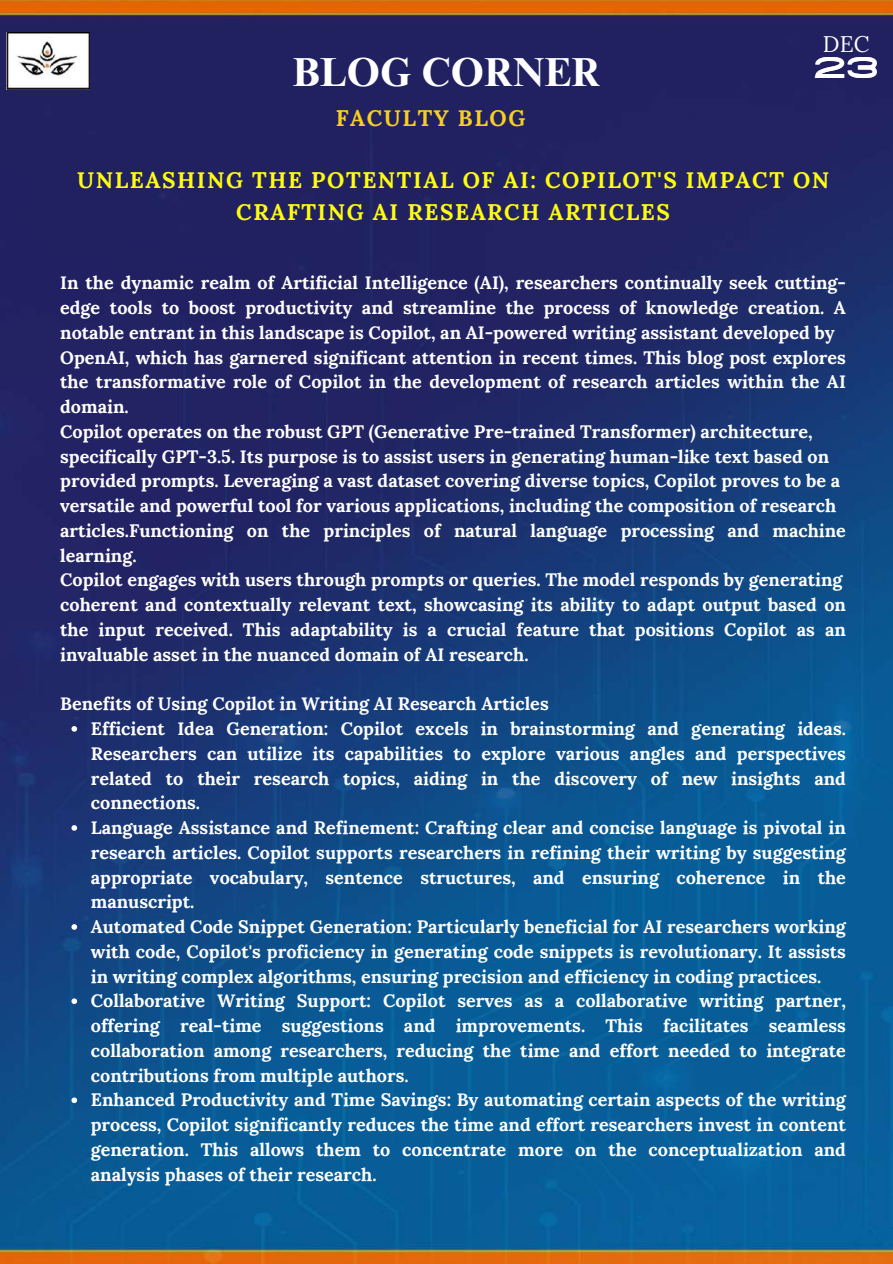
<style>
.page{position:relative;width:893px;height:1264px;background:#fff}
.page>*{position:absolute;margin:0;border:0;box-sizing:border-box;transform-origin:0 0}
.t1{font:700 40.5px "Times NRMT Pro";color:#fff}
.t2{font:30px "High Cruiser";color:#fff}
.t3{font:700 22.5px/31.5px "Lora";letter-spacing:.07em;color:#fffd0d;text-align:center}
.t4{font:700 22.5px "Lora";letter-spacing:.07em;color:#f8cf1f}
.t5{font:22.5px "Lora";color:#fff}
.t6{font:700 18px/24.8px "Lora";color:#fff}
</style>
<div class="page">
<img style="left:0;top:0;width:892px;height:1263px">
<img style="left:6px;top:32px;width:84px;height:57px">
<svg style="left:71px;top:726px;width:6px;height:5px"></svg>
<svg style="left:71px;top:825px;width:6px;height:5px"></svg>
<svg style="left:71px;top:924px;width:6px;height:5px"></svg>
<svg style="left:71px;top:998px;width:6px;height:6px"></svg>
<svg style="left:71px;top:1097px;width:6px;height:6px"></svg>
<h1 class="t1" style="left:293px;top:56px;width:309px">BLOG CORNER</h1>
<p class="t4" style="left:335px;top:104px;width:191px">FACULTY BLOG</p>
<p class="t5" style="left:822px;top:30px;width:48px">DEC</p>
<h2 class="t2" style="left:813px;top:51px;width:66px">23</h2>
<p class="t3" style="left:77px;top:164px;width:753px">UNLEASHING THE POTENTIAL OF AI: COPILOT'S IMPACT ON<br>CRAFTING AI RESEARCH ARTICLES</p>
<p class="t6" style="left:60px;top:270px;width:787px">In the dynamic realm of Artificial Intelligence (AI), researchers continually seek cutting&shy;edge tools to boost productivity and streamline the process of knowledge creation. A notable entrant in this landscape is Copilot, an AI-powered writing assistant developed by OpenAI, which has garnered significant attention in recent times. This blog post explores the transformative role of Copilot in the development of research articles within the AI domain.<br>Copilot operates on the robust GPT (Generative Pre-trained Transformer) architecture, specifically GPT-3.5. Its purpose is to assist users in generating human-like text based on provided prompts. Leveraging a vast dataset covering diverse topics, Copilot proves to be a versatile and powerful tool for various applications, including the composition of research articles.Functioning on the principles of natural language processing and machine learning.<br>Copilot engages with users through prompts or queries. The model responds by generating coherent and contextually relevant text, showcasing its ability to adapt output based on the input received. This adaptability is a crucial feature that positions Copilot as an invaluable asset in the nuanced domain of AI research.</p>
<p class="t6" style="left:91px;top:691px;width:756px;text-indent:-31px">Benefits of Using Copilot in Writing AI Research Articles<br>Efficient Idea Generation: Copilot excels in brainstorming and generating ideas.<br>Researchers can utilize its capabilities to explore various angles and perspectives related to their research topics, aiding in the discovery of new insights and connections.<br>Language Assistance and Refinement: Crafting clear and concise language is pivotal in research articles. Copilot supports researchers in refining their writing by suggesting appropriate vocabulary, sentence structures, and ensuring coherence in the manuscript.<br>Automated Code Snippet Generation: Particularly beneficial for AI researchers working with code, Copilot's proficiency in generating code snippets is revolutionary. It assists in writing complex algorithms, ensuring precision and efficiency in coding practices.<br>Collaborative Writing Support: Copilot serves as a collaborative writing partner, offering real-time suggestions and improvements. This facilitates seamless collaboration among researchers, reducing the time and effort needed to integrate contributions from multiple authors.<br>Enhanced Productivity and Time Savings: By automating certain aspects of the writing process, Copilot significantly reduces the time and effort researchers invest in content generation. This allows them to concentrate more on the conceptualization and analysis phases of their research.</p>
</div>
